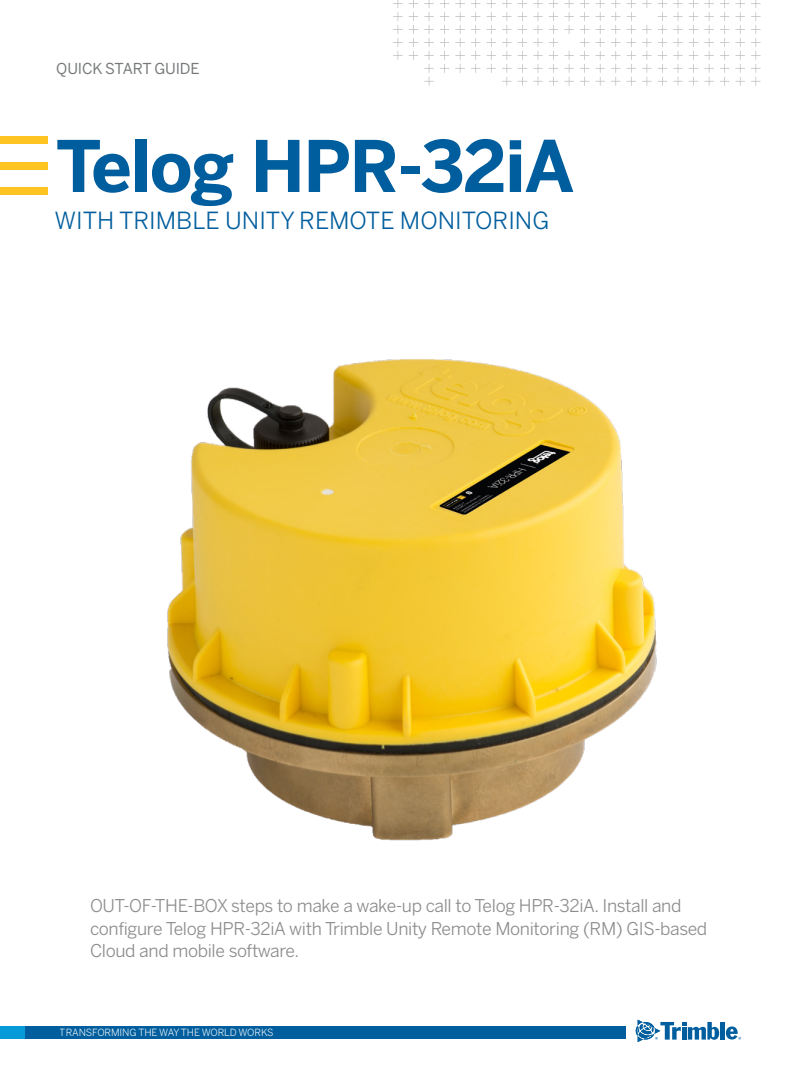
<style>
.page{position:relative;width:810px;height:1080px;background:#fff}
.page>*{position:absolute;margin:0;border:0;box-sizing:border-box;transform-origin:0 0}
.CoverHeading{font:700 70.5px "Benton Sans";letter-spacing:-.02em;color:#005e9e}
.CoverHeading_Small_C{font:23.5px "Benton Sans";color:#005e9e}
.BodyText{font:17.5px/22.5px "Benton Sans";letter-spacing:-.02em;color:#8c8c8e}
.Heading1_CAPS{font:15px "Benton Sans";letter-spacing:-.01em;color:#76797a}
.t1{font:9.75px "Benton Sans";letter-spacing:-.01em;color:#fff}
</style>
<div class="page">
<svg style="left:393px;top:0;width:368px;height:86px"></svg>
<div style="left:0;top:137px;width:47px;height:7px;background:#fec422"></div>
<div style="left:0;top:162px;width:47px;height:7px;background:#fec422"></div>
<div style="left:0;top:187px;width:47px;height:7px;background:#fec422"></div>
<img style="left:167px;top:359px;width:490px;height:482px">
<div style="left:720px;top:1022px;width:5px;height:18px;background:#005e9e"></div>
<svg style="left:636px;top:1020px;width:83px;height:22px"></svg>
<svg style="left:726px;top:1026px;width:15px;height:14px"></svg>
<div style="left:0;top:1026px;width:624px;height:12px;background:#069ad9"></div>
<div style="left:26px;top:1026px;width:600px;height:12px;background:#005e9e"></div>
<p class="Heading1_CAPS" style="left:56px;top:60px;width:145px">QUICK START GUIDE</p>
<p class="CoverHeading" style="left:56px;top:122px;width:520px">Telog HPR-32iA</p>
<p class="CoverHeading_Small_C" style="left:54px;top:206px;width:496px">WITH TRIMBLE UNITY REMOTE MONITORING</p>
<p class="BodyText" style="left:90px;top:895px;width:619px">OUT-OF-THE-BOX steps to make a wake-up call to Telog HPR-32iA. Install and configure Telog HPR-32iA with Trimble Unity Remote Monitoring (RM) GIS-based<br>Cloud and mobile software.</p>
<p class="t1" style="left:60px;top:1027px;width:216px">TRANSFORMING THE WAY THE WORLD WORKS</p>
</div>
